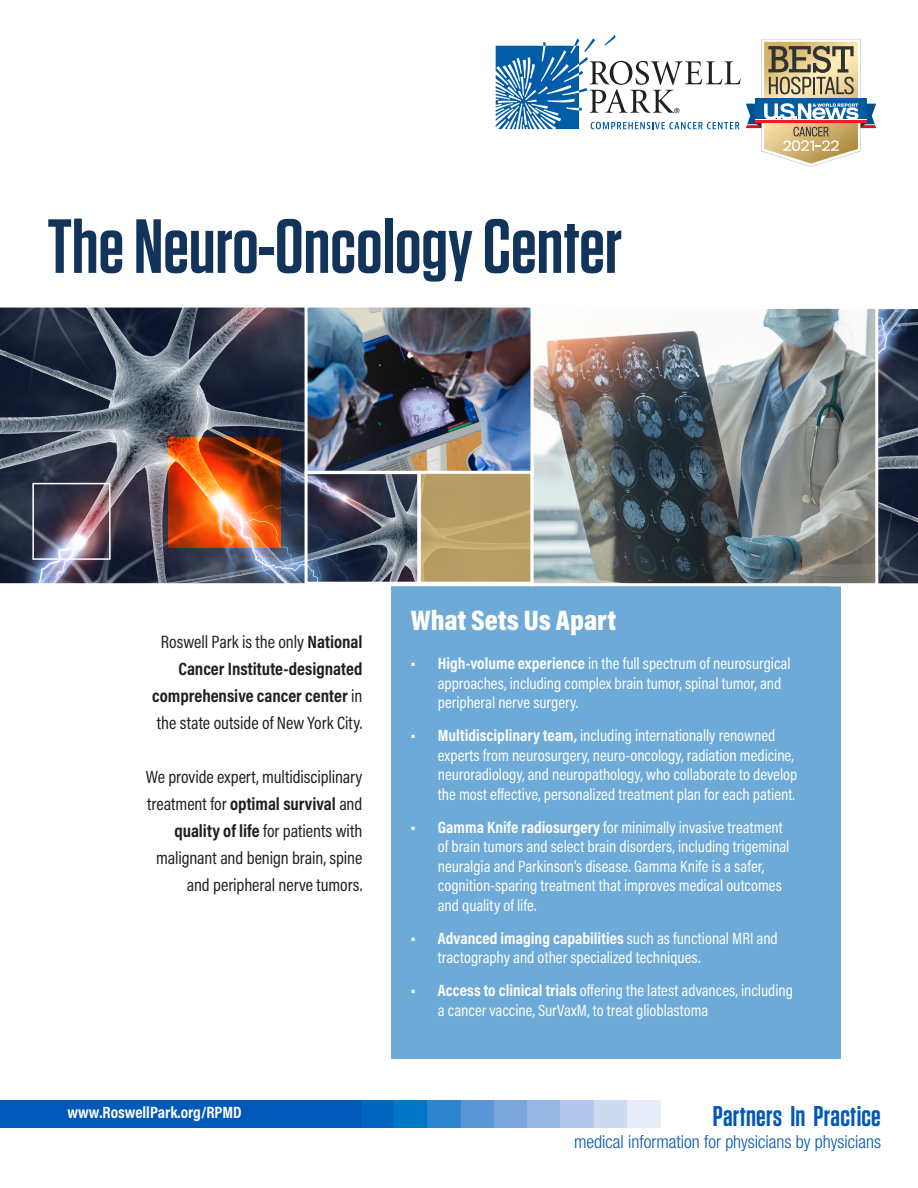
<style>
.page{position:relative;width:918px;height:1188px;background:#fff}
.page>*{position:absolute;margin:0;border:0;box-sizing:border-box;transform-origin:0 0}
.t1{font:600 76.5px "Tungsten";color:#12335a}
.t2{font:600 28.5px "Tungsten";letter-spacing:.01em;color:#0058b8}
.t3{font:900 28.5px "Acumin Pro Cond";color:#fff}
.t4{font:18px/27px "Acumin Pro Cond";letter-spacing:-.005em;color:#231f20;text-align:right}
.t5{font:700 18px/27px "Acumin Pro Cond";color:#231f20;text-align:right}
.t6{font:300 condensed 18px "Helvetica Neue LT Std";color:#0058b8}
.t7{font:16.5px/19.5px "Acumin Pro Cond";color:#fff}
.t8{font:700 16.5px "Acumin Pro Cond";color:#fff}
.s1{font-weight:400}
.s2{font-weight:700}
.s3{font-weight:700;font-size:18px}
</style>
<div class="page">
<div style="left:391px;top:551px;width:450px;height:507px;background:#6daad8"></div>
<svg style="left:878px;top:309px;width:40px;height:275px;background:#364055"></svg>
<svg style="left:496px;top:35px;width:380px;height:132px"></svg>
<img style="left:0;top:307px;width:530px;height:279px">
<div style="left:361px;top:1100px;width:34px;height:28px;background:#0066bf"></div>
<div style="left:0;top:1100px;width:362px;height:28px;background:#0058b8"></div>
<div style="left:395px;top:1100px;width:33px;height:28px;background:#0076c7"></div>
<div style="left:428px;top:1100px;width:33px;height:28px;background:#2c85ce"></div>
<div style="left:461px;top:1100px;width:33px;height:28px;background:#5a95d5"></div>
<div style="left:494px;top:1100px;width:33px;height:28px;background:#7ca6dc"></div>
<div style="left:527px;top:1100px;width:34px;height:28px;background:#98b7e4"></div>
<div style="left:561px;top:1100px;width:33px;height:28px;background:#b4c8eb"></div>
<div style="left:594px;top:1100px;width:33px;height:28px;background:#cedaf1"></div>
<div style="left:627px;top:1100px;width:34px;height:28px;background:#e8ecf8"></div>
<img style="left:534px;top:310px;width:340px;height:272px">
<div style="left:530px;top:306px;width:348px;height:280px;border:3px solid #fff"></div>
<img style="left:309px;top:309px;width:221px;height:161px">
<div style="left:305px;top:305px;width:229px;height:169px;border:3px solid #fff"></div>
<svg style="left:422px;top:475px;width:108px;height:106px;background:#b89f66"></svg>
<svg style="left:168px;top:437px;width:113px;height:111px;background:#cd5a24"></svg>
<div style="left:305px;top:471px;width:115px;height:114px;border:3px solid #fff"></div>
<div style="left:418px;top:471px;width:116px;height:114px;border:3px solid #fff"></div>
<div style="left:32px;top:483px;width:79px;height:77px;border:2px solid #fff"></div>
<p class="t1" style="left:48px;top:206px;width:576px">The Neuro-Oncology Center</p>
<p class="t5" style="left:152px;top:628px;width:212px"><span class="s1">Roswell Park is the only</span> National<br>Cancer Institute-designated comprehensive cancer center <span class="s1">in the state outside of New York City.</span></p>
<p class="t4" style="left:146px;top:763px;width:218px">We provide expert, multidisciplinary treatment for <span class="s2">optimal survival</span> and <span class="s2">quality of life</span> for patients with malignant and benign brain, spine and peripheral nerve tumors.</p>
<p class="t8" style="left:68px;top:1101px;width:176px">www.RoswellPark.org/RPMD</p>
<p class="t3" style="left:411px;top:602px;width:207px">What Sets Us Apart</p>
<p class="t7" style="left:438px;top:653px;width:354px;text-indent:-27px"><span class="s3">•</span> <span class="s2">High-volume experience</span> in the full spectrum of neurosurgical approaches, including complex brain tumor, spinal tumor, and peripheral nerve surgery.</p>
<p class="t7" style="left:438px;top:725px;width:361px;text-indent:-27px"><span class="s3">•</span> <span class="s2">Multidisciplinary team,</span> including internationally renowned experts from neurosurgery, neuro-oncology, radiation medicine, neuroradiology, and neuropathology, who collaborate to develop the most effective, personalized treatment plan for each patient.</p>
<p class="t7" style="left:438px;top:817px;width:353px;text-indent:-27px"><span class="s3">•</span> <span class="s2">Gamma Knife radiosurgery</span> for minimally invasive treatment of brain tumors and select brain disorders, including trigeminal neuralgia and Parkinson’s disease. Gamma Knife is a safer, cognition-sparing treatment that improves medical outcomes and quality of life.</p>
<p class="t7" style="left:438px;top:928px;width:341px;text-indent:-27px"><span class="s3">•</span> <span class="s2">Advanced imaging capabilities</span> such as functional MRI and tractography and other specialized techniques.</p>
<p class="t7" style="left:438px;top:980px;width:357px;text-indent:-27px"><span class="s3">•</span> <span class="s2">Access to clinical trials</span> offering the latest advances, including a cancer vaccine, SurVaxM, to treat glioblastoma</p>
<p class="t2" style="left:713px;top:1101px;width:169px">Partners In Practice</p>
<p class="t6" style="left:574px;top:1132px;width:309px">medical information for physicians by physicians</p>
</div>
